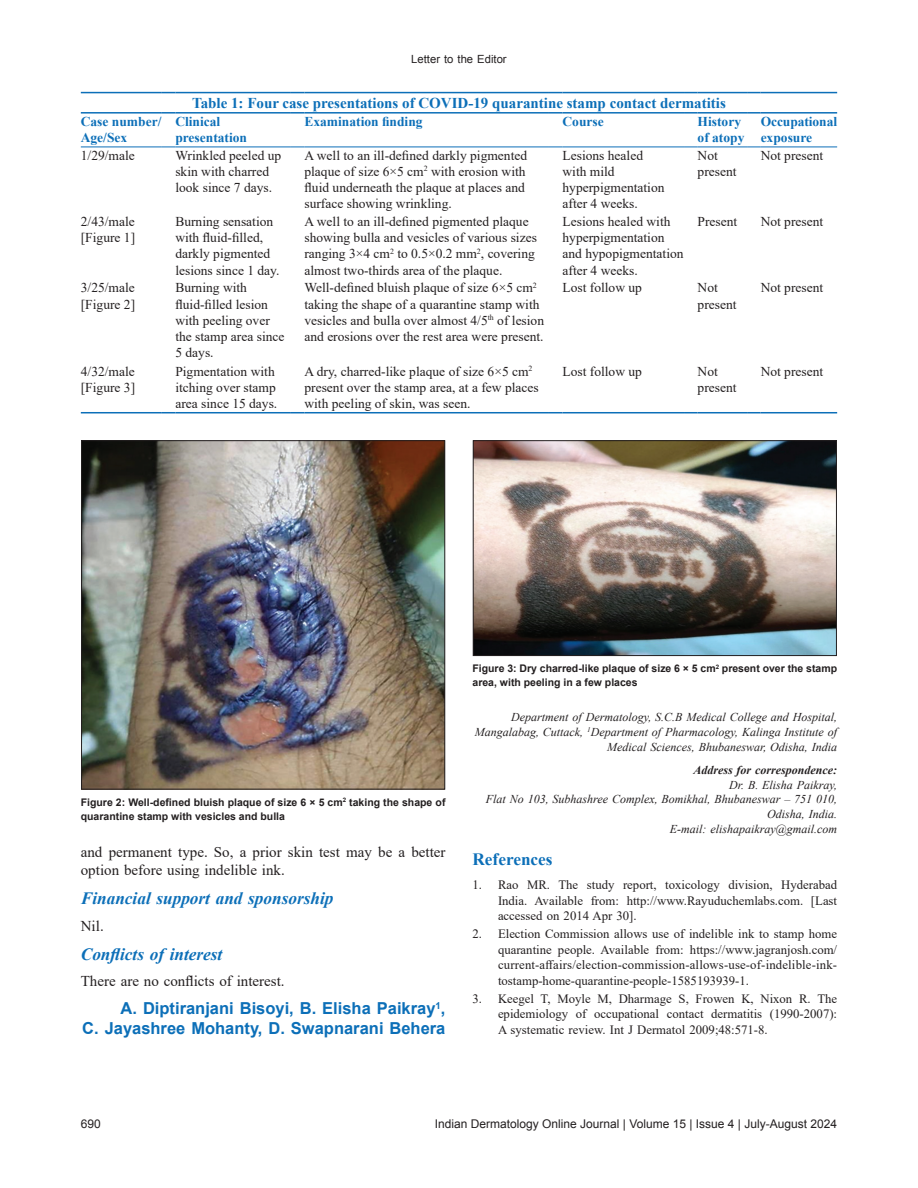
<style>
.page{position:relative;width:918px;height:1188px;background:#fff}
.page>*{position:absolute;margin:0;border:0;box-sizing:border-box;transform-origin:0 0}
.t1{font:italic 700 17.25px "Times New Roman";color:#0c6fb8}
.t2{font:700 17.25px "Times New Roman";color:#0c6fb8}
.AU{font:700 16.5px/19.5px "Arial";color:#0c6fb8;text-align:right}
.TX{font:15px/18px "Times New Roman";color:#231f20}
.TT{font:700 15px "Times New Roman";color:#0c6fb8}
.TB{font:13.5px/16.2px "Times New Roman";color:#231f20}
.TBL{font:13.5px/16.2px "Times New Roman";color:#231f20}
.TCH{font:700 13.5px/16.2px "Times New Roman";color:#0c6fb8}
.REF{font:12.75px/15.6px "Times New Roman";color:#231f20;text-align:justify}
.AFF{font:italic 12px/14.7px "Times New Roman";color:#231f20;text-align:right}
.ADD{font:italic 12px/14.7px "Times New Roman";color:#231f20;text-align:right}
.t3{font:12px "Arial";color:#231f20}
.t4{font:11.25px "Arial";color:#231f20}
.FGC{font:700 10.5px/13.6px "Arial";color:#231f20}
.s1{font-weight:700}
</style>
<div class="page">
<hr style="left:81px;top:412px;width:81px;height:1px;background:#0c6fb8">
<svg style="left:162px;top:412px;width:13px;height:1px"></svg>
<hr style="left:175px;top:412px;width:116px;height:1px;background:#0c6fb8">
<svg style="left:291px;top:412px;width:13px;height:1px"></svg>
<hr style="left:304px;top:412px;width:245px;height:1px;background:#0c6fb8">
<svg style="left:549px;top:412px;width:14px;height:1px"></svg>
<hr style="left:563px;top:412px;width:121px;height:1px;background:#0c6fb8">
<svg style="left:684px;top:412px;width:14px;height:1px"></svg>
<hr style="left:698px;top:412px;width:49px;height:1px;background:#0c6fb8">
<svg style="left:747px;top:412px;width:14px;height:1px"></svg>
<hr style="left:761px;top:412px;width:76px;height:1px;background:#0c6fb8">
<hr style="left:81px;top:147px;width:81px;height:1px;background:#0c6fb8">
<svg style="left:162px;top:147px;width:13px;height:1px"></svg>
<hr style="left:175px;top:147px;width:116px;height:1px;background:#0c6fb8">
<svg style="left:291px;top:147px;width:13px;height:1px"></svg>
<hr style="left:304px;top:147px;width:245px;height:1px;background:#0c6fb8">
<svg style="left:549px;top:147px;width:14px;height:1px"></svg>
<hr style="left:563px;top:147px;width:121px;height:1px;background:#0c6fb8">
<svg style="left:684px;top:147px;width:14px;height:1px"></svg>
<hr style="left:698px;top:147px;width:49px;height:1px;background:#0c6fb8">
<svg style="left:747px;top:147px;width:14px;height:1px"></svg>
<hr style="left:761px;top:147px;width:76px;height:1px;background:#0c6fb8">
<hr style="left:81px;top:92px;width:81px;height:1px;background:#0c6fb8">
<svg style="left:162px;top:92px;width:13px;height:1px"></svg>
<hr style="left:175px;top:92px;width:116px;height:1px;background:#0c6fb8">
<svg style="left:291px;top:92px;width:13px;height:1px"></svg>
<hr style="left:304px;top:92px;width:245px;height:1px;background:#0c6fb8">
<svg style="left:549px;top:92px;width:14px;height:1px"></svg>
<hr style="left:563px;top:92px;width:121px;height:1px;background:#0c6fb8">
<svg style="left:684px;top:92px;width:14px;height:1px"></svg>
<hr style="left:698px;top:92px;width:49px;height:1px;background:#0c6fb8">
<svg style="left:747px;top:92px;width:14px;height:1px"></svg>
<hr style="left:761px;top:92px;width:76px;height:1px;background:#0c6fb8">
<hr style="left:81px;top:112px;width:81px;height:2px;background:#0c6fb8">
<svg style="left:162px;top:112px;width:13px;height:2px"></svg>
<hr style="left:175px;top:112px;width:116px;height:2px;background:#0c6fb8">
<svg style="left:291px;top:112px;width:13px;height:2px"></svg>
<hr style="left:304px;top:112px;width:245px;height:2px;background:#0c6fb8">
<svg style="left:549px;top:112px;width:14px;height:2px"></svg>
<hr style="left:563px;top:112px;width:121px;height:2px;background:#0c6fb8">
<svg style="left:684px;top:112px;width:14px;height:2px"></svg>
<hr style="left:698px;top:112px;width:49px;height:2px;background:#0c6fb8">
<svg style="left:747px;top:112px;width:14px;height:2px"></svg>
<hr style="left:761px;top:112px;width:76px;height:2px;background:#0c6fb8">
<img style="left:83px;top:442px;width:360px;height:345px">
<div style="left:81px;top:440px;width:364px;height:349px;border:1px solid #231f20"></div>
<img style="left:475px;top:442px;width:360px;height:212px">
<div style="left:473px;top:440px;width:364px;height:216px;border:1px solid #231f20"></div>
<p class="t4" style="left:411px;top:51px;width:97px">Letter to the Editor</p>
<p class="TT" style="left:192px;top:92px;width:535px">Table 1: Four case presentations of COVID-19 quarantine stamp contact dermatitis</p>
<p class="TCH" style="left:81px;top:113px;width:82px">Case number/<br>Age/Sex</p>
<p class="TCH" style="left:175px;top:113px;width:73px">Clinical presentation</p>
<p class="TCH" style="left:304px;top:113px;width:120px">Examination finding</p>
<p class="TCH" style="left:563px;top:113px;width:43px">Course</p>
<p class="TCH" style="left:698px;top:113px;width:48px">History of atopy</p>
<p class="TCH" style="left:761px;top:113px;width:78px">Occupational exposure</p>
<p class="TB" style="left:81px;top:147px;width:55px">1/29/male</p>
<p class="TB" style="left:175px;top:147px;width:107px">Wrinkled peeled up skin with charred look since 7 days.</p>
<p class="TB" style="left:304px;top:147px;width:224px">A well to an ill‑defined darkly pigmented plaque of size 6×5 cm<sup>2</sup> with erosion with fluid underneath the plaque at places and surface showing wrinkling.</p>
<p class="TB" style="left:563px;top:147px;width:103px">Lesions healed with mild hyperpigmentation after 4 weeks.</p>
<p class="TB" style="left:698px;top:147px;width:40px">Not present</p>
<p class="TB" style="left:761px;top:147px;width:64px">Not present</p>
<p class="TB" style="left:81px;top:213px;width:56px">2/43/male [Figure 1]</p>
<p class="TB" style="left:175px;top:213px;width:106px">Burning sensation with fluid‑filled, darkly pigmented lesions since 1 day.</p>
<p class="TB" style="left:304px;top:213px;width:234px">A well to an ill‑defined pigmented plaque showing bulla and vesicles of various sizes ranging 3×4 cm<sup>2</sup> to 0.5×0.2 mm<sup>2</sup>, covering almost two‑thirds area of the plaque.</p>
<p class="TB" style="left:563px;top:213px;width:123px">Lesions healed with hyperpigmentation and hypopigmentation after 4 weeks.</p>
<p class="TB" style="left:698px;top:213px;width:41px">Present</p>
<p class="TB" style="left:761px;top:213px;width:64px">Not present</p>
<p class="TB" style="left:81px;top:279px;width:56px">3/25/male [Figure 2]</p>
<p class="TB" style="left:175px;top:279px;width:111px">Burning with fluid‑filled lesion with peeling over the stamp area since<br>5 days.</p>
<p class="TB" style="left:304px;top:279px;width:241px">Well‑defined bluish plaque of size 6×5 cm<sup>2 </sup>taking the shape of a quarantine stamp with vesicles and bulla over almost 4/5<sup>th</sup> of lesion and erosions over the rest area were present.</p>
<p class="TB" style="left:563px;top:279px;width:81px">Lost follow up</p>
<p class="TB" style="left:698px;top:279px;width:40px">Not present</p>
<p class="TB" style="left:761px;top:279px;width:64px">Not present</p>
<p class="TBL" style="left:81px;top:363px;width:56px">4/32/male [Figure 3]</p>
<p class="TBL" style="left:175px;top:363px;width:103px">Pigmentation with itching over stamp area since 15 days.</p>
<p class="TBL" style="left:304px;top:363px;width:236px">A dry, charred‑like plaque of size 6×5 cm<sup>2 </sup>present over the stamp area, at a few places with peeling of skin, was seen.</p>
<p class="TBL" style="left:563px;top:363px;width:81px">Lost follow up</p>
<p class="TBL" style="left:698px;top:363px;width:40px">Not present</p>
<p class="TBL" style="left:761px;top:363px;width:64px">Not present</p>
<p class="FGC" style="left:81px;top:796px;width:366px">Figure 2: Well‑defined bluish plaque of size 6 × 5 cm<sup>2</sup> taking the shape of quarantine stamp with vesicles and bulla</p>
<p class="TX" style="left:81px;top:843px;width:366px">and permanent type. So, a prior skin test may be a better option before using indelible ink.</p>
<h2 class="t1" style="left:81px;top:886px;width:254px">Financial support and sponsorship</h2>
<p class="TX" style="left:81px;top:916px;width:24px">Nil.</p>
<h2 class="t1" style="left:81px;top:942px;width:143px">Conflicts of interest</h2>
<p class="TX" style="left:81px;top:972px;width:205px">There are no conflicts of interest.</p>
<p class="AU" style="left:82px;top:999px;width:365px">A. Diptiranjani Bisoyi, B. Elisha Paikray<sup>1</sup>,<br>C. Jayashree Mohanty, D. Swapnarani Behera</p>
<p class="FGC" style="left:472px;top:662px;width:366px">Figure 3: Dry charred‑like plaque of size 6 × 5 cm<sup>2</sup> present over the stamp area, with peeling in a few places</p>
<p class="AFF" style="left:475px;top:710px;width:364px">Department of Dermatology, S.C.B Medical College and Hospital,<br>Mangalabag, Cuttack, <sup>1</sup>Department of Pharmacology, Kalinga Institute of<br>Medical Sciences, Bhubaneswar, Odisha, India</p>
<p class="ADD" style="left:486px;top:762px;width:353px"><span class="s1">Address for correspondence:<br></span>Dr. B. Elisha Paikray,<br>Flat No 103, Subhashree Complex, Bomikhal, Bhubaneswar – 751 010, Odisha, India.<br>E‑mail: elishapaikray@gmail.com</p>
<h1 class="t2" style="left:472px;top:847px;width:82px">References</h1>
<p class="REF" style="left:498px;top:877px;width:341px;text-indent:-26px">1. Rao MR. The study report, toxicology division, Hyderabad India. Available from: http://www.Rayuduchemlabs.com. [Last accessed on 2014 Apr 30].</p>
<p class="REF" style="left:498px;top:926px;width:341px;text-indent:-26px">2. Election Commission allows use of indelible ink to stamp home quarantine people. Available from: https://www.jagranjosh.com/ current-affairs/election-commission-allows-use-of-indelible-ink&shy;tostamp-home-quarantine-people-1585193939-1.</p>
<p class="REF" style="left:498px;top:990px;width:341px;text-indent:-26px">3. Keegel T, Moyle M, Dharmage S, Frowen K, Nixon R. The epidemiology of occupational contact dermatitis (1990‑2007):<br>A systematic review. Int J Dermatol 2009;48:571‑8.</p>
<p class="t3" style="left:81px;top:1116px;width:22px">690</p>
<p class="t3" style="left:435px;top:1116px;width:404px">Indian Dermatology Online Journal | Volume 15 | Issue 4 | July-August 2024</p>
</div>
